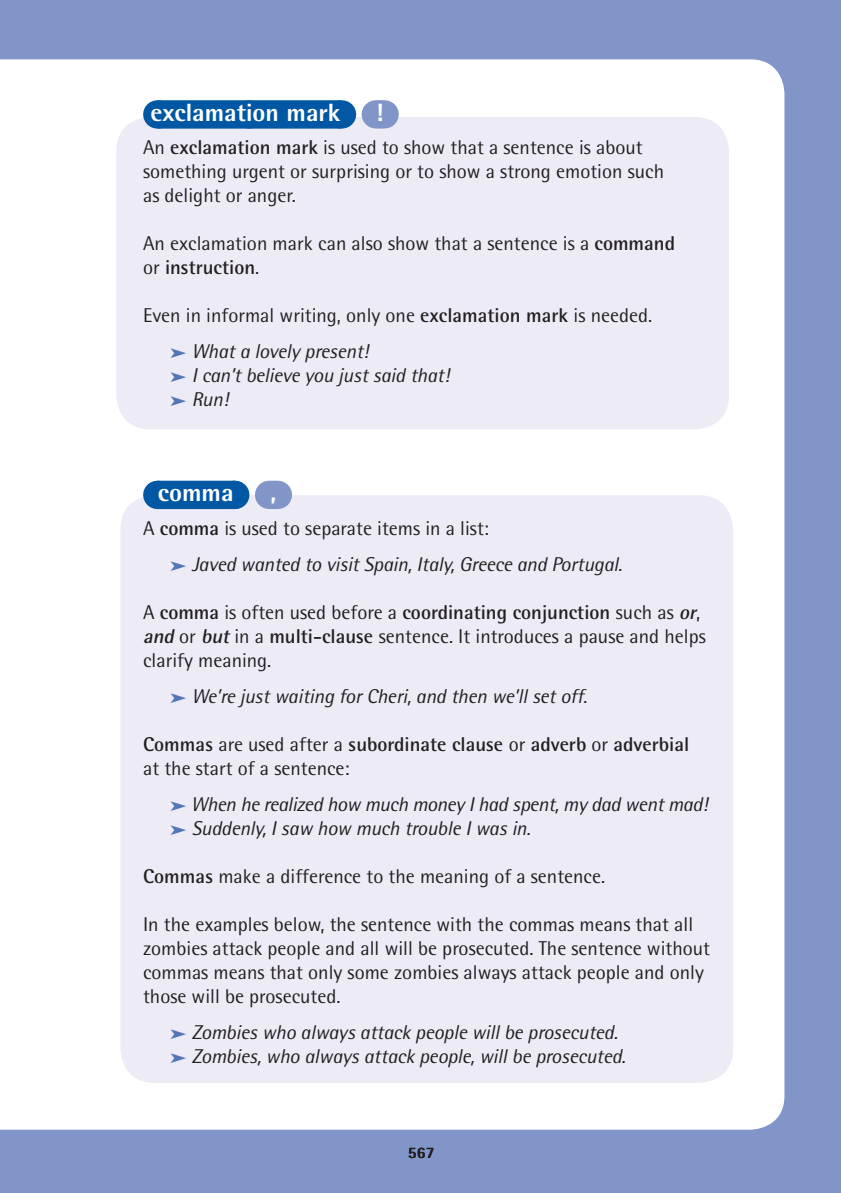
<style>
.page{position:relative;width:841px;height:1193px;background:#fff}
.page>*{position:absolute;margin:0;border:0;box-sizing:border-box;transform-origin:0 0}
.t1{font:800 25px "Rotis Semi Sans Std";color:#fff}
.t2{font:20px/24px "Rotis Semi Sans Std";color:#231f20}
.t3{font:italic 20px/24px "Rotis Semi Sans Std";letter-spacing:-.01em;color:#231f20}
.t4{font:800 16px "Rotis Semi Sans Std";color:#231f20}
.s1{font-weight:700}
.s2{color:#5275b6}
.s3{font-style:italic}
.s4{font-style:normal}
.s5{font-weight:700;font-style:normal}
.s6{font-weight:700;font-style:italic}
</style>
<div class="page">
<div style="left:0;top:0;width:840px;height:1193px;background:#8195c9"></div>
<div style="left:0;top:59px;width:784px;height:1070px;background:#fff"></div>
<div style="left:116px;top:117px;width:612px;height:312px;background:#edecf6;border-radius:34px"></div>
<div style="left:120px;top:495px;width:612px;height:588px;background:#edecf6;border-radius:34px"></div>
<div style="left:157px;top:100px;width:184px;height:29px;background:#0057a4"></div>
<svg style="left:249px;top:100px;width:46px;height:29px"></svg>
<svg style="left:341px;top:100px;width:1px;height:29px"></svg>
<div style="left:157px;top:481px;width:77px;height:28px;background:#0057a4"></div>
<svg style="left:234px;top:481px;width:1px;height:28px"></svg>
<div style="left:375px;top:100px;width:9px;height:29px;background:#8195c9"></div>
<div style="left:269px;top:481px;width:9px;height:28px;background:#8195c9"></div>
<p class="t1" style="left:150px;top:96px;width:191px">exclamation mark</p>
<p class="t2" style="left:143px;top:135px;width:522px">An <span class="s1">exclamation mark</span> is used to show that a sentence is about something urgent or surprising or to show a strong emotion such as delight or anger.</p>
<p class="t2" style="left:143px;top:231px;width:533px">An exclamation mark can also show that a sentence is a <span class="s1">command </span>or <span class="s1">instruction</span>.</p>
<p class="t2" style="left:170px;top:297px;width:483px;line-height:36px;text-indent:-27px">Even in informal writing, only one <span class="s1">exclamation mark</span> is needed. <span class="s2">➤</span> <span class="s3">What a lovely present!</span></p>
<p class="t3" style="left:170px;top:363px;width:280px"><span class="s2">➤</span> I can’t believe you just said that! <span class="s2">➤</span> Run!</p>
<p class="t1" style="left:375px;top:97px;width:9px">!</p>
<p class="t1" style="left:158px;top:477px;width:77px">comma</p>
<p class="t3" style="left:170px;top:510px;width:453px;line-height:36px;text-indent:-27px"><span class="s4">A</span> <span class="s5">comma</span> <span class="s4">is used to separate items in a list:<br></span><span class="s2">➤</span> Javed wanted to visit Spain, Italy, Greece and Portugal.</p>
<p class="t2" style="left:143px;top:600px;width:564px">A <span class="s1">comma</span> is often used before a <span class="s1">coordinating conjunction</span> such as <span class="s6">or</span>, <span class="s6">and</span> or <span class="s6">but</span>in a <span class="s1">multi-clause</span> sentence. It introduces a pause and helps clarify meaning.</p>
<p class="t3" style="left:170px;top:684px;width:418px"><span class="s2">➤</span> We’re just waiting for Cheri, and then we’ll set off.</p>
<p class="t2" style="left:143px;top:732px;width:547px"><span class="s1">Commas</span> are used after a <span class="s1">subordinate clause</span> or <span class="s1">adverb</span> or <span class="s1">adverbial </span>at the start of a sentence:</p>
<p class="t3" style="left:170px;top:792px;width:539px"><span class="s2">➤</span> When he realized how much money I had spent, my dad went mad! <span class="s2">➤</span> Suddenly, I saw how much trouble I was in.</p>
<p class="t2" style="left:143px;top:864px;width:463px"><span class="s1">Commas</span> make a difference to the meaning of a sentence.</p>
<p class="t2" style="left:143px;top:912px;width:568px">In the examples below, the sentence with the commas means that all zombies attack people and all will be prosecuted. The sentence without commas means that only some zombies always attack people and only those will be prosecuted.</p>
<p class="t3" style="left:170px;top:1020px;width:457px"><span class="s2">➤</span> Zombies who always attack people will be prosecuted. <span class="s2">➤</span> Zombies, who always attack people, will be prosecuted.</p>
<p class="t1" style="left:270px;top:477px;width:8px">,</p>
<p class="t4" style="left:407px;top:1142px;width:28px">567</p>
</div>
